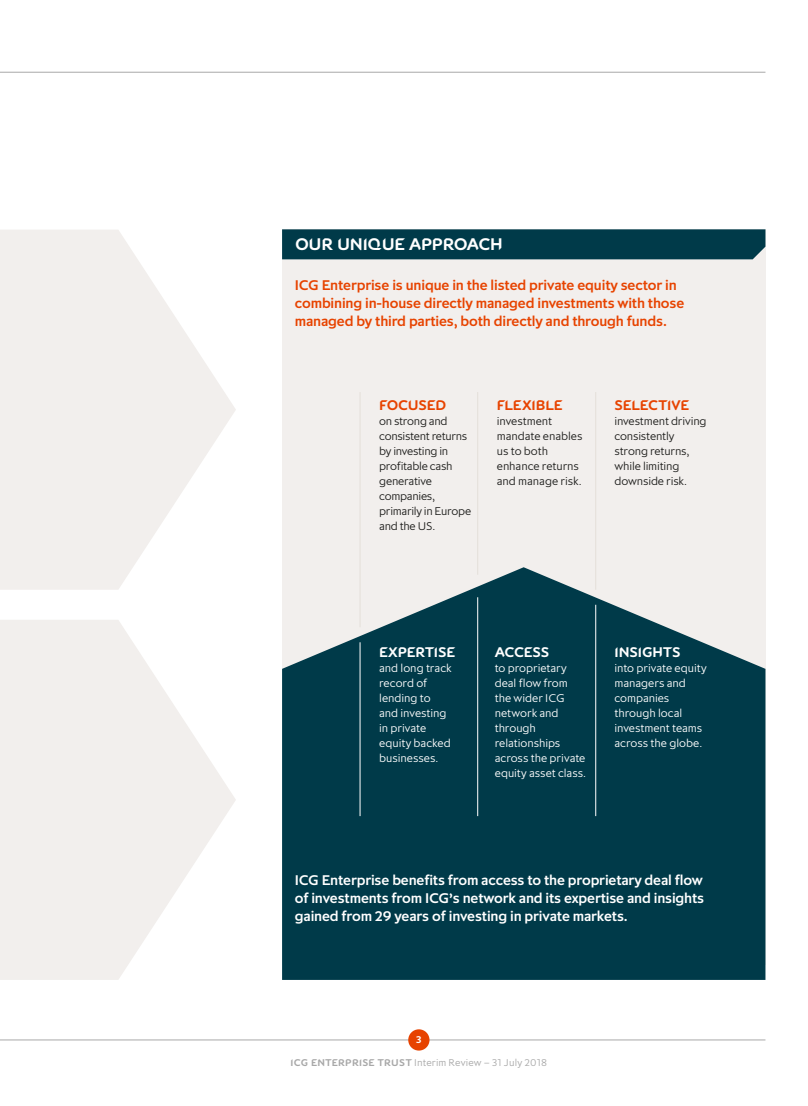
<style>
.page{position:relative;width:808px;height:1106px;background:#fff}
.page>*{position:absolute;margin:0;border:0;box-sizing:border-box;transform-origin:0 0}
.t1{font:18px "ICG Headline";letter-spacing:-.025em;color:#fff}
.t2{font:500 15px/18px "Pembroke";letter-spacing:-.01em;color:#e74300}
.t3{font:500 15px/18px "Pembroke";letter-spacing:-.01em;color:#fff;text-align:justify}
.t4{font:15px "ICG Headline";letter-spacing:-.01em;color:#e74300}
.t5{font:15px "ICG Headline";letter-spacing:-.01em;color:#fff}
.t6{font:300 12px/15px "Pembroke";letter-spacing:-.005em;color:#fff}
.t7{font:300 12px/15px "Pembroke";letter-spacing:-.015em;color:#1d1d1b}
.t8{font:300 10.5px "Pembroke";letter-spacing:.01em;color:#a8a8a8}
.t9{font:10.5px "ICG Headline";color:#fff}
.s1{font-family:"ICG Headline";font-weight:400}
</style>
<div class="page">
<div style="left:282px;top:229px;width:483px;height:735px;background:#f2efed"></div>
<svg style="left:282px;top:567px;width:483px;height:412px;fill:#003a49"></svg>
<svg style="left:0;top:230px;width:236px;height:359px;fill:#f2efed"></svg>
<svg style="left:0;top:620px;width:236px;height:359px;fill:#f2efed"></svg>
<hr style="left:360px;top:642px;width:1px;height:174px;background:#fff">
<hr style="left:477px;top:597px;width:1px;height:219px;background:#fff">
<hr style="left:595px;top:605px;width:1px;height:211px;background:#fff">
<hr style="left:360px;top:392px;width:1px;height:235px;background:#e4dfd9">
<hr style="left:477px;top:392px;width:1px;height:182px;background:#e4dfd9">
<hr style="left:595px;top:392px;width:1px;height:197px;background:#e4dfd9">
<div style="left:282px;top:229px;width:483px;height:30px;background:#003a49"></div>
<hr style="left:0;top:1039px;width:765px;height:1px;background:#a8a8a8">
<div style="left:408px;top:1029px;width:21px;height:21px;background:#e74300;border-radius:50%"></div>
<hr style="left:0;top:72px;width:765px;height:1px;background:#a8a8a8">
<h1 class="t1" style="left:295px;top:237px;width:209px">OUR UNIQUE APPROACH</h1>
<p class="t2" style="left:295px;top:275px;width:391px">ICG Enterprise is unique in the listed private equity sector in combining in-house directly managed investments with those managed by third parties, both directly and through funds.</p>
<p class="t4" style="left:379px;top:398px;width:69px">FOCUSED</p>
<p class="t7" style="left:379px;top:413px;width:94px">on strong and consistent returns by investing in profitable cash generative companies, primarily in Europe and the US.</p>
<p class="t4" style="left:497px;top:398px;width:67px">FLEXIBLE</p>
<p class="t7" style="left:497px;top:413px;width:87px">investment mandate enables us to both enhance returns and manage risk.</p>
<p class="t4" style="left:614px;top:398px;width:76px">SELECTIVE</p>
<p class="t7" style="left:614px;top:413px;width:94px">investment driving consistently strong returns, while limiting downside risk.</p>
<p class="t5" style="left:379px;top:646px;width:78px">EXPERTISE</p>
<p class="t6" style="left:379px;top:660px;width:74px">and long track record of lending to and investing in private equity backed businesses.</p>
<p class="t5" style="left:495px;top:646px;width:56px">ACCESS</p>
<p class="t6" style="left:495px;top:660px;width:93px">to proprietary deal flow from the wider ICG network and through relationships across the private equity asset class.</p>
<p class="t5" style="left:614px;top:646px;width:68px">INSIGHTS</p>
<p class="t6" style="left:614px;top:660px;width:94px">into private equity managers and companies through local investment teams across the globe.</p>
<p class="t3" style="left:295px;top:870px;width:411px">ICG Enterprise benefits from access to the proprietary deal flow of investments from ICG’s network and its expertise and insights gained from 29 years of investing in private markets.</p>
<p class="t9" style="left:416px;top:1035px;width:7px">3</p>
<p class="t8" style="left:291px;top:1056px;width:258px"><span class="s1">ICG ENTERPRISE TRUST</span> Interim Review – 31 July 2018</p>
</div>
